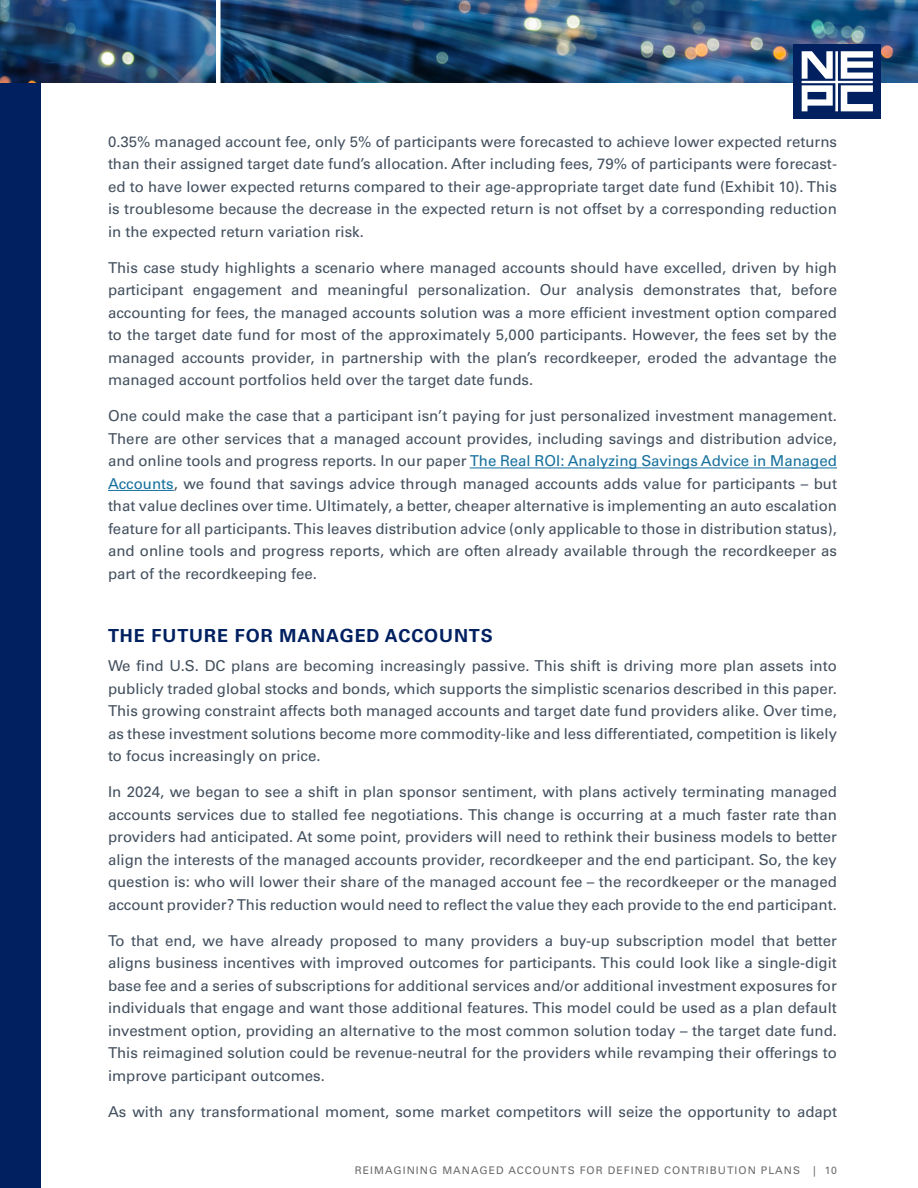
<style>
.page{position:relative;width:918px;height:1188px;background:#fff}
.page>*{position:absolute;margin:0;border:0;box-sizing:border-box;transform-origin:0 0}
.Heading{font:700 18px "Univers LT Pro 65";letter-spacing:.05em;color:#002060}
.Main_Body_Text{font:15px/22.5px "Univers LT Pro 55 Roman";color:#43505e;text-align:justify}
.Main_Body_Text-2{font:10.5px "Univers LT Pro 55 Roman";letter-spacing:.1em;color:#6b6b6b}
.s1{color:#16709e}
</style>
<div class="page">
<div style="left:0;top:0;width:40px;height:1188px;background:#002060"></div>
<img style="left:0;top:0;width:918px;height:82px">
<hr style="left:216px;top:0;width:4px;height:105px;background:#fff">
<div style="left:793px;top:44px;width:88px;height:75px;background:#002060"></div>
<svg style="left:802px;top:51px;width:71px;height:60px"></svg>
<hr style="left:470px;top:468px;width:367px;height:1px;background:#16709e">
<hr style="left:108px;top:490px;width:66px;height:1px;background:#16709e">
<p class="Main_Body_Text" style="left:108px;top:130px;width:731px">0.35% managed account fee, only 5% of participants were forecasted to achieve lower expected returns than their assigned target date fund’s allocation. After including fees, 79% of participants were forecast&shy;ed to have lower expected returns compared to their age-appropriate target date fund (Exhibit 10). This is troublesome because the decrease in the expected return is not offset by a corresponding reduction in the expected return variation risk.</p>
<p class="Main_Body_Text" style="left:108px;top:256px;width:731px">This case study highlights a scenario where managed accounts should have excelled, driven by high participant engagement and meaningful personalization. Our analysis demonstrates that, before accounting for fees, the managed accounts solution was a more efficient investment option compared to the target date fund for most of the approximately 5,000 participants. However, the fees set by the managed accounts provider, in partnership with the plan’s recordkeeper, eroded the advantage the managed account portfolios held over the target date funds.</p>
<p class="Main_Body_Text" style="left:108px;top:404px;width:731px">One could make the case that a participant isn’t paying for just personalized investment management.<br>There are other services that a managed account provides, including savings and distribution advice, and online tools and progress reports. In our paper <span class="s1">The Real ROI: Analyzing Savings Advice in Managed Accounts</span>, we found that savings advice through managed accounts adds value for participants – but that value declines over time. Ultimately, a better, cheaper alternative is implementing an auto escalation feature for all participants. This leaves distribution advice (only applicable to those in distribution status), and online tools and progress reports, which are often already available through the recordkeeper as part of the recordkeeping fee.</p>
<p class="Heading" style="left:108px;top:623px;width:386px">THE FUTURE FOR MANAGED ACCOUNTS</p>
<p class="Main_Body_Text" style="left:108px;top:654px;width:731px">We find U.S. DC plans are becoming increasingly passive. This shift is driving more plan assets into publicly traded global stocks and bonds, which supports the simplistic scenarios described in this paper.<br>This growing constraint affects both managed accounts and target date fund providers alike. Over time, as these investment solutions become more commodity-like and less differentiated, competition is likely to focus increasingly on price.</p>
<p class="Main_Body_Text" style="left:108px;top:780px;width:731px">In 2024, we began to see a shift in plan sponsor sentiment, with plans actively terminating managed accounts services due to stalled fee negotiations. This change is occurring at a much faster rate than providers had anticipated. At some point, providers will need to rethink their business models to better align the interests of the managed accounts provider, recordkeeper and the end participant. So, the key question is: who will lower their share of the managed account fee – the recordkeeper or the managed account provider? This reduction would need to reflect the value they each provide to the end participant.</p>
<p class="Main_Body_Text" style="left:108px;top:928px;width:731px">To that end, we have already proposed to many providers a buy-up subscription model that better aligns business incentives with improved outcomes for participants. This could look like a single-digit base fee and a series of subscriptions for additional services and/or additional investment exposures for individuals that engage and want those additional features. This model could be used as a plan default investment option, providing an alternative to the most common solution today – the target date fund.<br>This reimagined solution could be revenue-neutral for the providers while revamping their offerings to improve participant outcomes.</p>
<p class="Main_Body_Text" style="left:108px;top:1099px;width:731px">As with any transformational moment, some market competitors will seize the opportunity to adapt</p>
<p class="Main_Body_Text-2" style="left:355px;top:1163px;width:484px">REIMAGINING MANAGED ACCOUNTS FOR DEFINED CONTRIBUTION PLANS | 10</p>
</div>
